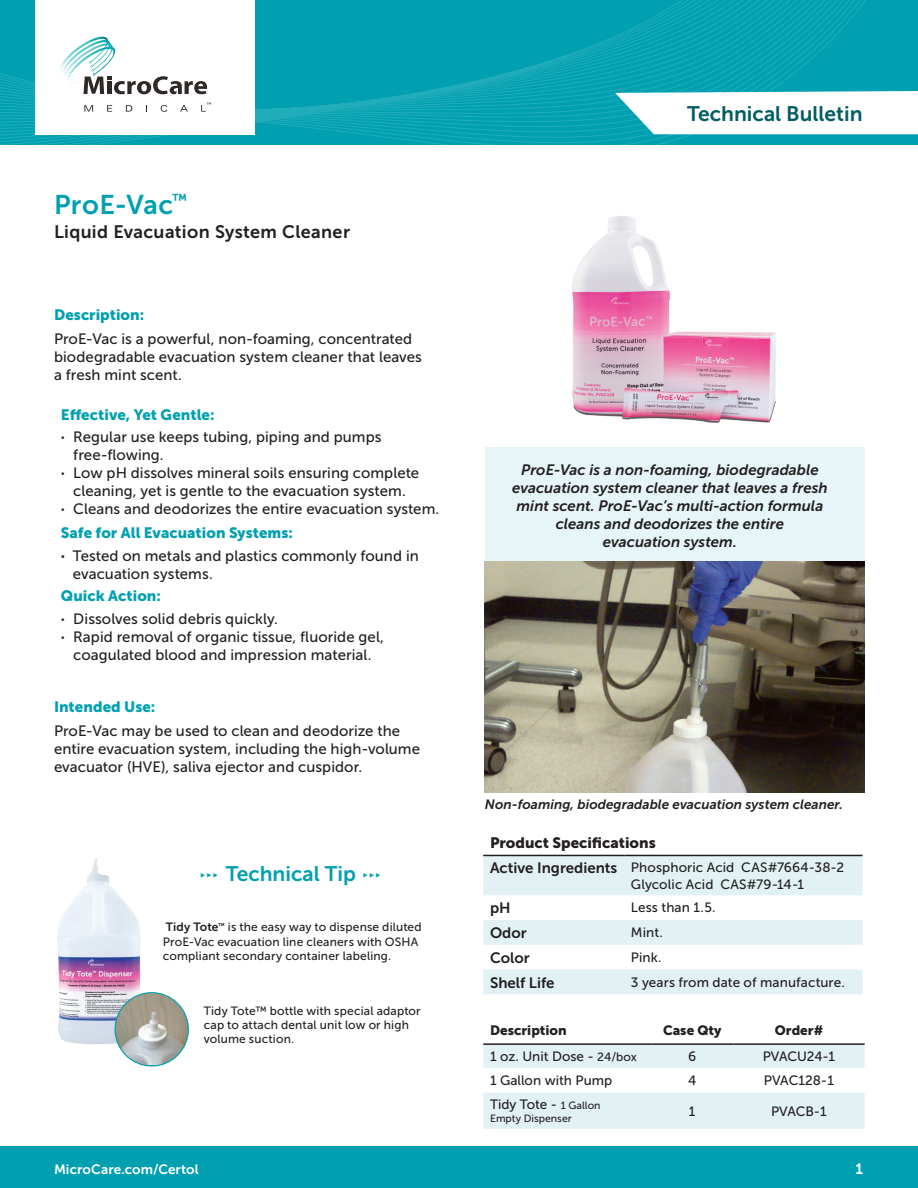
<style>
.page{position:relative;width:918px;height:1188px;background:#fff}
.page>*{position:absolute;margin:0;border:0;box-sizing:border-box;transform-origin:0 0}
.t1{font:27px "Museo Sans 700";letter-spacing:.015em;color:#00a0b0}
.t2{font:21px "Museo Sans 700";color:#005d63}
.t3{font:21px "Museo Sans 700";color:#00a0b0}
.t4{font:18px "Museo Sans 700";letter-spacing:.02em;color:#231f20}
.t5{font:18px "Helvetica Neue";color:#00a0b0}
.t6{font:15px/18px "Museo Sans 500";letter-spacing:.005em;color:#231f20}
.t7{font:italic 15px "Museo Sans 700";color:#231f20}
.t8{font:15px "Museo Sans 900";letter-spacing:.005em;color:#00a0b0}
.t9{font:15px "Museo Sans 700";color:#231f20}
.t10{font:15px "Museo Sans 900";color:#231f20}
.t11{font:15px "Museo Sans 700";color:#fff}
.t12{font:13.5px "Museo Sans 500";color:#231f20}
.t13{font:italic 13.5px "Museo Sans 700";color:#231f20}
.t14{font:13.5px "Museo Sans 900";color:#231f20}
.t15{font:13.5px "Museo Sans 700";letter-spacing:.01em;color:#fff}
.t16{font:12px/14.4px "Museo Sans 500";letter-spacing:.015em;color:#231f20}
.t17{font:10.5px "Museo Sans 500";color:#231f20}
.s1{font-family:"Helvetica Neue";font-weight:700}
.s2{font-family:"Museo Sans 900"}
.s3{font-family:"Museo Sans 700"}
.s4{font-size:12px}
.s5{font-size:10.5px}
</style>
<div class="page">
<svg style="left:0;top:0;width:918px;height:145px;background:#05a1b1"></svg>
<div style="left:35px;top:0;width:220px;height:134px;background:#fff"></div>
<svg style="left:61px;top:36px;width:146px;height:58px"></svg>
<svg style="left:84px;top:105px;width:9px;height:7px"></svg>
<svg style="left:107px;top:105px;width:5px;height:7px"></svg>
<svg style="left:126px;top:105px;width:6px;height:7px"></svg>
<svg style="left:161px;top:105px;width:6px;height:7px"></svg>
<svg style="left:180px;top:105px;width:8px;height:7px"></svg>
<svg style="left:201px;top:103px;width:10px;height:9px"></svg>
<svg style="left:615px;top:91px;width:303px;height:43px"></svg>
<div style="left:0;top:1146px;width:918px;height:42px;background:#00a0b0"></div>
<svg style="left:483px;top:1045px;width:382px;height:84px"></svg>
<hr style="left:483px;top:1043px;width:168px;height:2px;background:#231f20">
<hr style="left:651px;top:1043px;width:82px;height:2px;background:#231f20">
<hr style="left:733px;top:1043px;width:132px;height:2px;background:#231f20">
<div style="left:485px;top:447px;width:380px;height:115px;background:#e6f5f7"></div>
<svg style="left:483px;top:856px;width:380px;height:138px;fill:#e1f1f4"></svg>
<hr style="left:483px;top:855px;width:141px;height:1px;background:#231f20">
<hr style="left:624px;top:855px;width:239px;height:1px;background:#231f20">
<img style="left:485px;top:562px;width:380px;height:231px">
<img style="left:572px;top:216px;width:204px;height:207px">
<img style="left:57px;top:858px;width:89px;height:186px">
<img style="left:115px;top:993px;width:73px;height:72px">
<div style="left:115px;top:992px;width:74px;height:75px;border:1px solid #00a0b0;border-radius:50%"></div>
<p class="t1" style="left:54px;top:190px;width:135px">ProE-Vac<sup>™</sup></p>
<p class="t4" style="left:54px;top:222px;width:298px">Liquid Evacuation System Cleaner</p>
<p class="t8" style="left:54px;top:306px;width:92px">Description:</p>
<p class="t6" style="left:54px;top:330px;width:360px">ProE-Vac is a powerful, non-foaming, concentrated</p>
<p class="t6" style="left:54px;top:348px;width:369px">biodegradable evacuation system cleaner that leaves</p>
<p class="t6" style="left:54px;top:366px;width:129px">a fresh mint scent.</p>
<p class="t8" style="left:61px;top:406px;width:155px">Effective, Yet Gentle:</p>
<p class="t6" style="left:73px;top:428px;width:310px;text-indent:-13px"><span class="s1">·</span> Regular use keeps tubing, piping and pumps free-flowing.</p>
<p class="t6" style="left:61px;top:464px;width:360px;text-align:center"><span class="s1">·</span> Low pH dissolves mineral soils ensuring complete cleaning, yet is gentle to the evacuation system.</p>
<p class="t6" style="left:61px;top:500px;width:380px"><span class="s1">·</span> Cleans and deodorizes the entire evacuation system.</p>
<p class="t8" style="left:61px;top:524px;width:234px">Safe for All Evacuation Systems:</p>
<p class="t6" style="left:73px;top:547px;width:347px;text-indent:-12px"><span class="s2">·</span> Tested on metals and plastics commonly found in evacuation systems.</p>
<p class="t8" style="left:61px;top:587px;width:102px">Quick Action:</p>
<p class="t6" style="left:61px;top:610px;width:219px"><span class="s1">·</span> Dissolves solid debris quickly.</p>
<p class="t6" style="left:61px;top:628px;width:325px;text-align:center"><span class="s1">·</span> Rapid removal of organic tissue, fluoride gel, coagulated blood and impression material.</p>
<p class="t8" style="left:54px;top:698px;width:103px">Intended Use:</p>
<p class="t6" style="left:54px;top:722px;width:348px">ProE-Vac may be used to clean and deodorize the</p>
<p class="t6" style="left:54px;top:740px;width:368px">entire evacuation system, including the high-volume evacuator (HVE), saliva ejector and cuspidor.</p>
<p class="t5" style="left:200px;top:862px;width:21px">‣‣‣</p>
<p class="t3" style="left:226px;top:862px;width:132px">Technical Tip</p>
<p class="t5" style="left:362px;top:862px;width:21px">‣‣‣</p>
<p class="t16" style="left:163px;top:920px;width:260px"><span class="s3">Tidy Tote</span><sup>™</sup> is the easy way to dispense diluted<br>ProE-Vac evacuation line cleaners with OSHA compliant secondary container labeling.</p>
<p class="t16" style="left:204px;top:1003px;width:218px">Tidy Tote™ bottle with special adaptor cap to attach dental unit low or high volume suction.</p>
<h2 class="t2" style="left:687px;top:102px;width:177px">Technical Bulletin</h2>
<p class="t7" style="left:521px;top:461px;width:299px">ProE-Vac is a non-foaming, biodegradable</p>
<p class="t7" style="left:512px;top:479px;width:317px">evacuation system cleaner that leaves a fresh</p>
<p class="t7" style="left:517px;top:497px;width:308px">mint scent. ProE-Vac’s multi-action formula</p>
<p class="t7" style="left:556px;top:515px;width:230px">cleans and deodorizes the entire</p>
<p class="t7" style="left:603px;top:533px;width:136px">evacuation system.</p>
<p class="t13" style="left:485px;top:797px;width:360px">Non-foaming, biodegradable evacuation system cleaner.</p>
<p class="t10" style="left:490px;top:834px;width:167px">Product Specifications</p>
<p class="t9" style="left:490px;top:860px;width:129px">Active Ingredients</p>
<p class="t12" style="left:631px;top:860px;width:215px">Phosphoric Acid CAS#7664-38-2</p>
<p class="t12" style="left:631px;top:876px;width:175px">Glycolic Acid CAS#79-14-1</p>
<p class="t9" style="left:490px;top:900px;width:22px">pH</p>
<p class="t12" style="left:631px;top:900px;width:86px">Less than 1.5.</p>
<p class="t9" style="left:490px;top:925px;width:38px">Odor</p>
<p class="t12" style="left:631px;top:925px;width:33px">Mint.</p>
<p class="t9" style="left:490px;top:949px;width:41px">Color</p>
<p class="t12" style="left:631px;top:950px;width:32px">Pink.</p>
<p class="t9" style="left:490px;top:974px;width:66px">Shelf Life</p>
<p class="t12" style="left:631px;top:975px;width:215px">3 years from date of manufacture.</p>
<p class="t14" style="left:490px;top:1023px;width:78px">Description</p>
<p class="t14" style="left:663px;top:1023px;width:60px">Case Qty</p>
<p class="t14" style="left:775px;top:1023px;width:50px">Order#</p>
<p class="t12" style="left:490px;top:1049px;width:149px">1 oz. Unit Dose - <span class="s4">24/box</span></p>
<p class="t12" style="left:688px;top:1049px;width:10px">6</p>
<p class="t12" style="left:763px;top:1049px;width:74px">PVACU24-1</p>
<p class="t12" style="left:490px;top:1073px;width:124px">1 Gallon with Pump</p>
<p class="t12" style="left:688px;top:1073px;width:10px">4</p>
<p class="t12" style="left:764px;top:1073px;width:71px">PVAC128-1</p>
<p class="t12" style="left:490px;top:1097px;width:112px">Tidy Tote - <span class="s5">1 Gallon</span></p>
<p class="t17" style="left:490px;top:1113px;width:83px">Empty Dispenser</p>
<p class="t12" style="left:689px;top:1104px;width:8px">1</p>
<p class="t12" style="left:771px;top:1104px;width:57px">PVACB-1</p>
<p class="t15" style="left:54px;top:1161px;width:146px">MicroCare.com/Certol</p>
<p class="t11" style="left:855px;top:1161px;width:9px">1</p>
</div>
